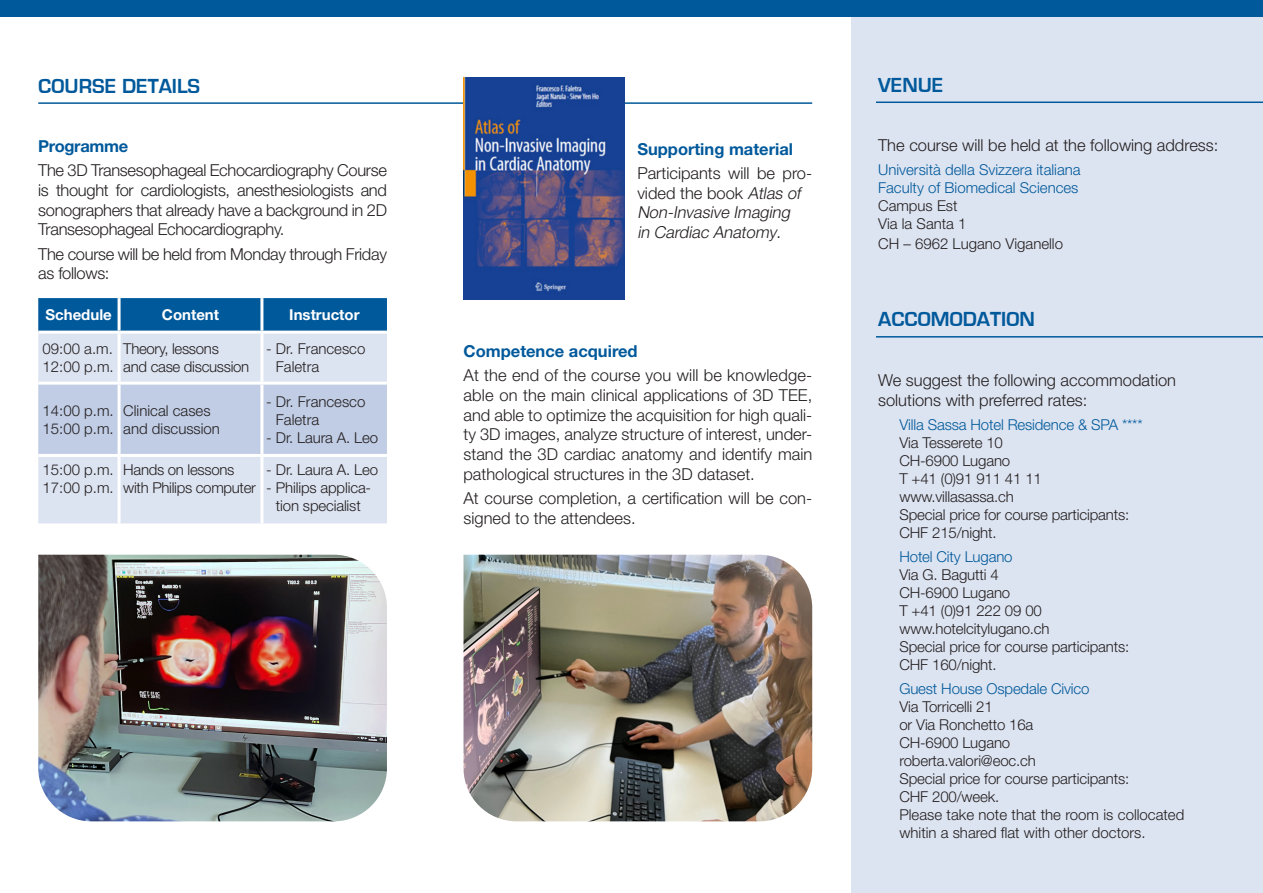
<style>
.page{position:relative;width:1263px;height:893px;background:#fff}
.page>*{position:absolute;margin:0;border:0;box-sizing:border-box;transform-origin:0 0}
.t1{font:700 21px "Eurostile";color:#00599b}
.t2{font:300 16.5px/19.8px "Helvetica Neue LT Std";color:#231f20;text-align:justify}
.t3{font:300 16.5px/19.8px "Helvetica Neue LT Std";letter-spacing:-.02em;color:#231f20}
.t4{font:700 16.5px "Helvetica Neue LT Std";color:#00599b}
.t5{font:italic 300 16.5px "Helvetica Neue LT Std";color:#231f20}
.t6{font:700 16.5px "Helvetica Neue LT Std";letter-spacing:-.02em;color:#00599b}
.t7{font:300 15px/18px "Helvetica Neue LT Std";letter-spacing:-.01em;color:#231f20}
.t8{font:300 15px "Helvetica Neue LT Std";letter-spacing:-.01em;color:#00599b}
.t9{font:700 15px "Helvetica Neue LT Std";color:#fff}
.s1{font-style:italic}
.s2{font-style:normal}
</style>
<div class="page">
<div style="left:851px;top:0;width:412px;height:893px;background:#dde4f1"></div>
<div style="left:0;top:0;width:1263px;height:16px;background:#00599b"></div>
<div style="left:38px;top:298px;width:349px;height:33px;background:#00599b"></div>
<div style="left:38px;top:334px;width:349px;height:189px;background:#dde4f1"></div>
<div style="left:38px;top:385px;width:349px;height:69px;background:#c1cde5"></div>
<hr style="left:118px;top:298px;width:3px;height:33px;background:#fff">
<hr style="left:260px;top:298px;width:3px;height:33px;background:#fff">
<hr style="left:118px;top:334px;width:3px;height:48px;background:#fff">
<hr style="left:260px;top:334px;width:3px;height:48px;background:#fff">
<hr style="left:38px;top:382px;width:81px;height:3px;background:#fff">
<hr style="left:119px;top:382px;width:143px;height:3px;background:#fff">
<hr style="left:118px;top:385px;width:3px;height:69px;background:#fff">
<hr style="left:262px;top:382px;width:125px;height:3px;background:#fff">
<hr style="left:260px;top:385px;width:3px;height:69px;background:#fff">
<hr style="left:38px;top:454px;width:81px;height:3px;background:#fff">
<hr style="left:119px;top:454px;width:143px;height:3px;background:#fff">
<hr style="left:118px;top:457px;width:3px;height:66px;background:#fff">
<hr style="left:262px;top:454px;width:125px;height:3px;background:#fff">
<hr style="left:260px;top:457px;width:3px;height:66px;background:#fff">
<hr style="left:38px;top:102px;width:774px;height:2px;background:#00599b">
<hr style="left:876px;top:336px;width:387px;height:2px;background:#00599b">
<hr style="left:876px;top:102px;width:387px;height:1px;background:#00599b">
<img style="left:463px;top:78px;width:162px;height:222px">
<img style="left:463px;top:555px;width:349px;height:266px">
<img style="left:38px;top:555px;width:349px;height:266px">
<p class="t1" style="left:38px;top:77px;width:163px">COURSE DETAILS</p>
<p class="t6" style="left:38px;top:136px;width:91px">Programme</p>
<p class="t2" style="left:38px;top:160px;width:350px">The 3D Transesophageal Echocardiography Course is thought for cardiologists, anesthesiologists and sonographers that already have a background in 2D Transesophageal Echocardiography.</p>
<p class="t3" style="left:38px;top:243px;width:350px">The course will be held from Monday through Friday as follows:</p>
<p class="t9" style="left:45px;top:306px;width:68px">Schedule</p>
<p class="t9" style="left:162px;top:306px;width:59px">Content</p>
<p class="t9" style="left:289px;top:306px;width:72px">Instructor</p>
<p class="t7" style="left:43px;top:339px;width:73px">09:00 a.m.<br>12:00 p.m.</p>
<p class="t7" style="left:123px;top:339px;width:97px">Theory, lessons</p>
<p class="t7" style="left:276px;top:339px;width:91px;text-indent:-10px">- Dr. Francesco<br>Faletra</p>
<p class="t7" style="left:123px;top:357px;width:128px">and case discussion</p>
<p class="t7" style="left:43px;top:401px;width:73px">14:00 p.m.<br>15:00 p.m.</p>
<p class="t7" style="left:123px;top:401px;width:89px">Clinical cases</p>
<p class="t7" style="left:123px;top:419px;width:98px">and discussion</p>
<p class="t7" style="left:276px;top:392px;width:91px;text-indent:-10px">- Dr. Francesco<br>Faletra</p>
<p class="t7" style="left:266px;top:428px;width:113px">- Dr. Laura A. Leo</p>
<p class="t7" style="left:43px;top:460px;width:73px">15:00 p.m.<br>17:00 p.m.</p>
<p class="t7" style="left:123px;top:460px;width:134px">Hands on lessons with Philips computer</p>
<p class="t7" style="left:266px;top:460px;width:113px">- Dr. Laura A. Leo</p>
<p class="t7" style="left:266px;top:478px;width:106px;text-align:center">- Philips applica&shy;tion specialist</p>
<p class="t4" style="left:637px;top:139px;width:157px">Supporting material</p>
<p class="t2" style="left:637px;top:163px;width:176px">Participants will be pro&shy;vided the book <span class="s1">Atlas of</span></p>
<p class="t5" style="left:637px;top:202px;width:157px">Non-Invasive Imaging</p>
<p class="t5" style="left:637px;top:222px;width:145px">in Cardiac Anatomy <span class="s2">.</span></p>
<p class="t4" style="left:463px;top:341px;width:176px">Competence acquired</p>
<p class="t2" style="left:463px;top:365px;width:350px">At the end of the course you will be knowledge&shy;able on the main clinical applications of 3D TEE, and able to optimize the acquisition for high quali&shy;ty 3D images, analyze structure of interest, under&shy;stand the 3D cardiac anatomy and identify main pathological structures in the 3D dataset.</p>
<p class="t2" style="left:463px;top:488px;width:350px">At course completion, a certification will be con&shy;signed to the attendees.</p>
<p class="t1" style="left:878px;top:76px;width:67px">VENUE</p>
<p class="t2" style="left:878px;top:135px;width:342px">The course will be held at the following address:</p>
<p class="t8" style="left:878px;top:161px;width:204px">Università della Svizzera italiana</p>
<p class="t8" style="left:878px;top:179px;width:202px">Faculty of Biomedical Sciences</p>
<p class="t7" style="left:878px;top:197px;width:81px">Campus Est</p>
<p class="t7" style="left:878px;top:215px;width:90px">Via la Santa 1</p>
<p class="t7" style="left:878px;top:234px;width:186px">CH – 6962 Lugano Viganello</p>
<p class="t1" style="left:878px;top:311px;width:158px">ACCOMODATION</p>
<p class="t2" style="left:878px;top:370px;width:299px">We suggest the following accommodation</p>
<p class="t2" style="left:878px;top:389px;width:211px">solutions with preferred rates:</p>
<p class="t8" style="left:899px;top:415px;width:245px">Villa Sassa Hotel Residence &amp; SPA ****</p>
<p class="t7" style="left:899px;top:433px;width:105px">Via Tesserete 10</p>
<p class="t7" style="left:899px;top:451px;width:112px">CH-6900 Lugano</p>
<p class="t7" style="left:899px;top:469px;width:144px">T +41 (0)91 911 41 11</p>
<p class="t7" style="left:899px;top:487px;width:116px">www.villasassa.ch</p>
<p class="t7" style="left:899px;top:505px;width:231px">Special price for course participants:</p>
<p class="t7" style="left:899px;top:523px;width:99px">CHF 215/night.</p>
<p class="t8" style="left:899px;top:547px;width:115px">Hotel City Lugano</p>
<p class="t7" style="left:899px;top:565px;width:101px">Via G. Bagutti 4</p>
<p class="t7" style="left:899px;top:583px;width:112px">CH-6900 Lugano</p>
<p class="t7" style="left:899px;top:601px;width:144px">T +41 (0)91 222 09 00</p>
<p class="t7" style="left:899px;top:619px;width:152px">www.hotelcitylugano.ch</p>
<p class="t7" style="left:899px;top:637px;width:231px">Special price for course participants:</p>
<p class="t7" style="left:899px;top:655px;width:99px">CHF 160/night.</p>
<p class="t8" style="left:899px;top:679px;width:192px">Guest House Ospedale Civico</p>
<p class="t7" style="left:899px;top:697px;width:95px">Via Torricelli 21</p>
<p class="t7" style="left:899px;top:715px;width:135px">or Via Ronchetto 16a</p>
<p class="t7" style="left:899px;top:733px;width:112px">CH-6900 Lugano</p>
<p class="t7" style="left:899px;top:751px;width:138px">roberta.valori@eoc.ch</p>
<p class="t7" style="left:899px;top:769px;width:231px">Special price for course participants:</p>
<p class="t7" style="left:899px;top:787px;width:101px">CHF 200/week.</p>
<p class="t7" style="left:899px;top:805px;width:286px">Please take note that the room is collocated whitin a shared flat with other doctors.</p>
</div>
